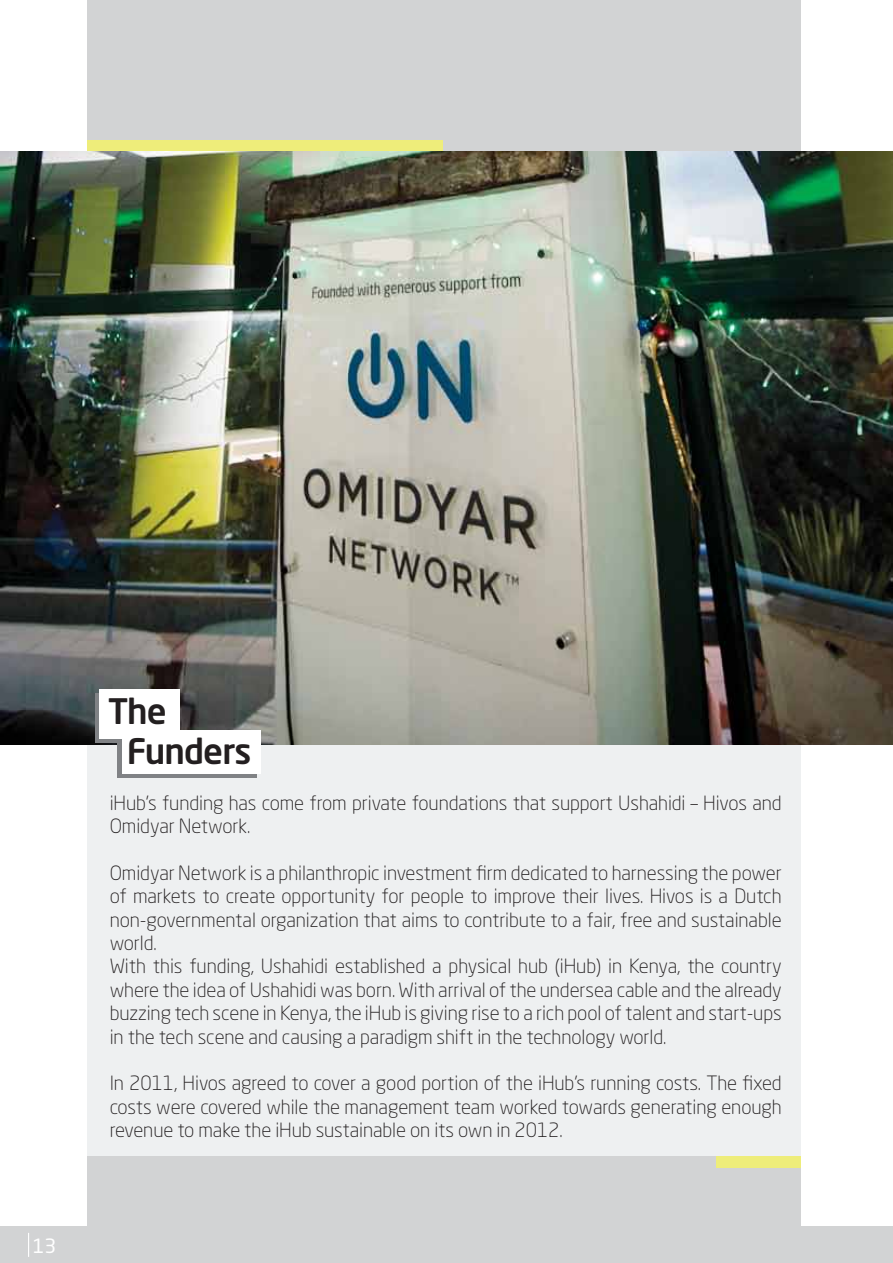
<style>
.page{position:relative;width:893px;height:1263px;background:#fff}
.page>*{position:absolute;margin:0;border:0;box-sizing:border-box;transform-origin:0 0}
.t1{font:500 34.65px/39.9px "Neo Sans Std";letter-spacing:-.025em;color:#231f20}
.t2{font:300 19.5px/23.4px "Neo Sans Std";letter-spacing:-.005em;color:#231f20}
.t3{font:19.5px "Neo Sans Std";color:#fff}
</style>
<div class="page">
<div style="left:0;top:1227px;width:893px;height:36px;background:#d2d3d4"></div>
<svg style="left:28px;top:1233px;width:1px;height:24px"></svg>
<div style="left:87px;top:745px;width:713px;height:482px;background:#eef0f1"></div>
<div style="left:87px;top:0;width:713px;height:152px;background:#d2d3d4"></div>
<div style="left:87px;top:1156px;width:713px;height:77px;background:#d2d3d4"></div>
<div style="left:716px;top:1156px;width:84px;height:12px;background:#eeed7a"></div>
<div style="left:87px;top:140px;width:356px;height:12px;background:#eeed7a"></div>
<img style="left:0;top:152px;width:893px;height:593px">
<div style="left:117px;top:734px;width:140px;height:43px;background:linear-gradient(to right,#808285,#808285)"></div>
<div style="left:95px;top:693px;width:80px;height:49px;background:#808285"></div>
<div style="left:99px;top:689px;width:81px;height:49px;background:#fff"></div>
<div style="left:122px;top:730px;width:139px;height:43px;background:#fff"></div>
<p class="t3" style="left:33px;top:1233px;width:25px">13</p>
<h1 class="t1" style="left:127px;top:690px;width:126px;text-indent:-19px">The<br>Funders</h1>
<p class="t2" style="left:110px;top:791px;width:673px">iHub’s funding has come from private foundations that support Ushahidi – Hivos and<br>Omidyar Network.</p>
<p class="t2" style="left:110px;top:861px;width:673px">Omidyar Network is a philanthropic investment firm dedicated to harnessing the power of markets to create opportunity for people to improve their lives. Hivos is a Dutch non-governmental organization that aims to contribute to a fair, free and sustainable world.<br>With this funding, Ushahidi established a physical hub (iHub) in Kenya, the country where the idea of Ushahidi was born. With arrival of the undersea cable and the already buzzing tech scene in Kenya, the iHub is giving rise to a rich pool of talent and start-ups in the tech scene and causing a paradigm shift in the technology world.</p>
<p class="t2" style="left:110px;top:1071px;width:673px;text-align:justify">In 2011, Hivos agreed to cover a good portion of the iHub’s running costs. The fixed costs were covered while the management team worked towards generating enough revenue to make the iHub sustainable on its own in 2012.</p>
</div>
